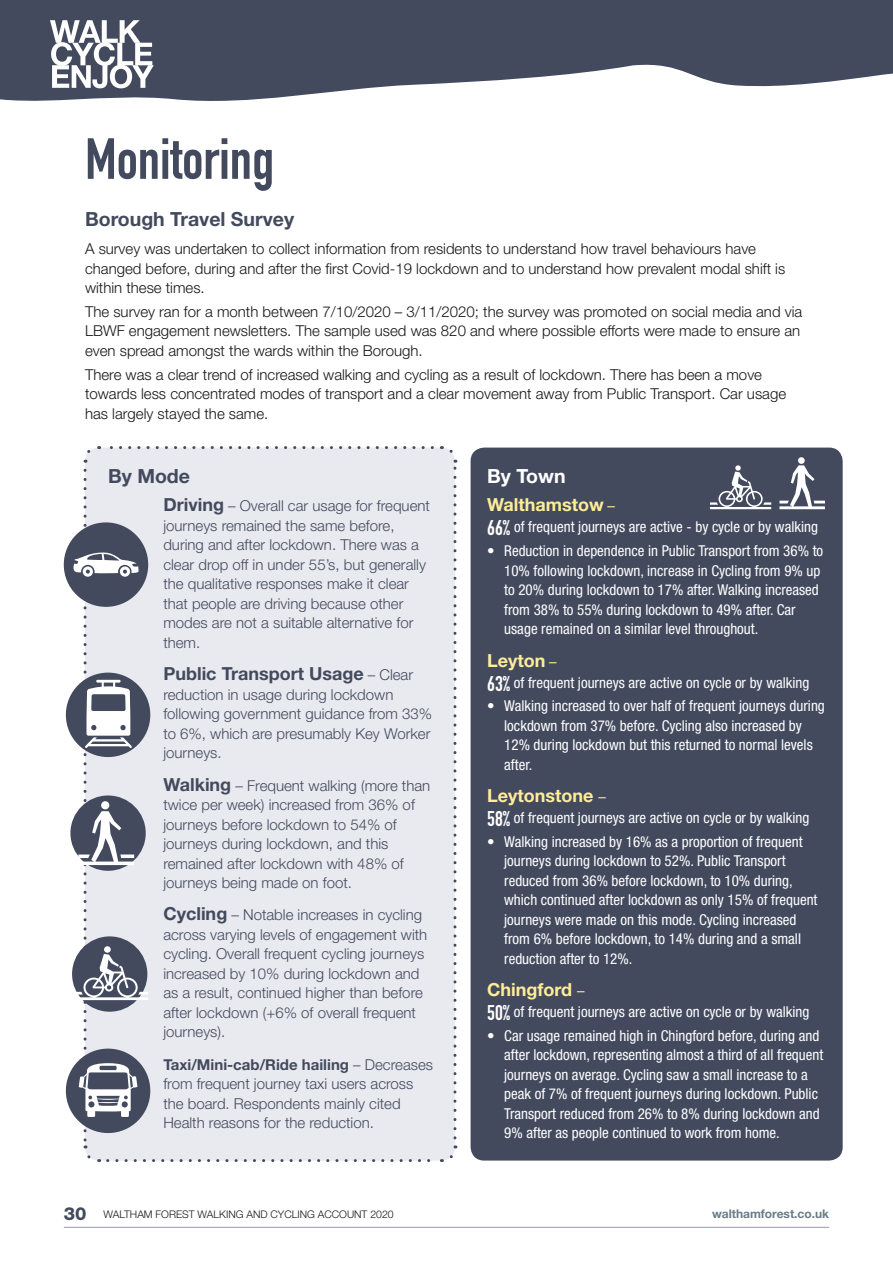
<style>
.page{position:relative;width:893px;height:1263px;background:#fff}
.page>*{position:absolute;margin:0;border:0;box-sizing:border-box;transform-origin:0 0}
.t1{font:57px "DIN Engschrift";color:#434a5e}
.t2{font:700 19.5px "Helvetica Neue LT Std";color:#434a5e}
.t3{font:700 19.5px "Helvetica Neue LT Std";color:#fff}
.t4{font:700 18px "Helvetica Neue LT Std";color:#ffed98}
.t5{font:700 18px "Helvetica Neue LT Std";color:#434a5e}
.t6{font:condensed 15px/19.5px "Helvetica Neue LT Std";color:#fff}
.t7{font:300 15px/19.5px "Helvetica Neue LT Std";color:#434a5e}
.t8{font:300 15px/19.5px "Helvetica Neue LT Std";color:#181716}
.t9{font:700 12px "Helvetica Neue LT Std";color:#697c86}
.t10{font:300 10.5px "Helvetica Neue LT Std";color:#181716}
.s1{font-weight:700;font-size:18px}
.s2{font-weight:300;font-size:15px}
.s3{font-weight:700}
.s4{font-weight:400;font-stretch:condensed;font-size:15px}
.s5{font-family:"DIN Engschrift";font-stretch:normal;font-size:21px}
.s6{font-weight:800;font-size:18px;color:#434a5e}
</style>
<div class="page">
<svg style="left:0;top:0;width:893px;height:101px;fill:#434a5e"></svg>
<svg style="left:50px;top:20px;width:104px;height:68px"></svg>
<div style="left:471px;top:448px;width:372px;height:712px;background:#434a5e;border-radius:14px"></div>
<div style="left:66px;top:673px;width:84px;height:84px;background:#434a5e;border-radius:50%"></div>
<div style="left:66px;top:1048px;width:84px;height:85px;background:#434a5e;border-radius:50%"></div>
<div style="left:64px;top:522px;width:84px;height:85px;background:#434a5e;border-radius:50%"></div>
<svg style="left:779px;top:457px;width:46px;height:52px"></svg>
<svg style="left:710px;top:465px;width:61px;height:44px"></svg>
<svg style="left:73px;top:446px;width:385px;height:717px;background:#dedfe5"></svg>
<hr style="left:64px;top:1227px;width:765px;height:1px;background:#989daf">
<h1 class="t1" style="left:85px;top:125px;width:191px">Monitoring</h1>
<h2 class="t2" style="left:85px;top:207px;width:211px">Borough Travel Survey</h2>
<p class="t8" style="left:85px;top:239px;width:702px">A survey was undertaken to collect information from residents to understand how travel behaviours have changed before, during and after the first Covid-19 lockdown and to understand how prevalent modal shift is within these times.</p>
<p class="t8" style="left:85px;top:302px;width:719px">The survey ran for a month between 7/10/2020 – 3/11/2020; the survey was promoted on social media and via<br>LBWF engagement newsletters. The sample used was 820 and where possible efforts were made to ensure an even spread amongst the wards within the Borough.</p>
<p class="t8" style="left:85px;top:364px;width:703px">There was a clear trend of increased walking and cycling as a result of lockdown. There has been a move towards less concentrated modes of transport and a clear movement away from Public Transport. Car usage has largely stayed the same.</p>
<h2 class="t2" style="left:108px;top:464px;width:83px">By Mode</h2>
<p class="t7" style="left:163px;top:496px;width:268px"><span class="s1">Driving</span> – Overall car usage for frequent journeys remained the same before, during and after lockdown. There was a clear drop off in under 55’s, but generally the qualitative responses make it clear that people are driving because other modes are not a suitable alternative for them.</p>
<p class="t5" style="left:163px;top:663px;width:251px">Public Transport Usage <span class="s2">– Clear</span></p>
<p class="t7" style="left:163px;top:684px;width:270px">reduction in usage during lockdown following government guidance from 33% to 6%, which are presumably Key Worker journeys.</p>
<p class="t7" style="left:163px;top:775px;width:268px"><span class="s1">Walking</span> – Frequent walking (more than twice per week) increased from 36% of journeys before lockdown to 54% of journeys during lockdown, and this remained after lockdown with 48% of journeys being made on foot.</p>
<p class="t7" style="left:163px;top:905px;width:265px"><span class="s1">Cycling</span> – Notable increases in cycling across varying levels of engagement with cycling. Overall frequent cycling journeys increased by 10% during lockdown and as a result, continued higher than before after lockdown (+6% of overall frequent journeys).</p>
<p class="t7" style="left:163px;top:1054px;width:271px"><span class="s3">Taxi/Mini-cab/Ride hailing</span> – Decreases from frequent journey taxi users across the board. Respondents mainly cited Health reasons for the reduction.</p>
<h2 class="t3" style="left:487px;top:464px;width:80px">By Town</h2>
<p class="t4" style="left:487px;top:494px;width:129px">Walthamstow <span class="s4">–</span></p>
<p class="t6" style="left:487px;top:517px;width:332px"><span class="s5">66%</span> of frequent journeys are active - by cycle or by walking</p>
<p class="t6" style="left:504px;top:541px;width:320px;text-indent:-17px">• Reduction in dependence in Public Transport from 36% to 10% following lockdown, increase in Cycling from 9% up to 20% during lockdown to 17% after. Walking increased from 38% to 55% during lockdown to 49% after. Car usage remained on a similar level throughout.</p>
<p class="t4" style="left:487px;top:649px;width:71px">Leyton <span class="s4">–</span></p>
<p class="t6" style="left:487px;top:672px;width:324px"><span class="s5">63%</span> of frequent journeys are active on cycle or by walking</p>
<p class="t6" style="left:504px;top:696px;width:322px;text-indent:-17px">• Walking increased to over half of frequent journeys during lockdown from 37% before. Cycling also increased by 12% during lockdown but this returned to normal levels after.</p>
<p class="t4" style="left:487px;top:784px;width:120px">Leytonstone <span class="s4">–</span></p>
<p class="t6" style="left:487px;top:808px;width:324px"><span class="s5">58%</span> of frequent journeys are active on cycle or by walking</p>
<p class="t6" style="left:504px;top:832px;width:315px;text-indent:-17px">• Walking increased by 16% as a proportion of frequent journeys during lockdown to 52%. Public Transport reduced from 36% before lockdown, to 10% during, which continued after lockdown as only 15% of frequent journeys were made on this mode. Cycling increased from 6% before lockdown, to 14% during and a small reduction after to 12%.</p>
<p class="t4" style="left:487px;top:978px;width:99px">Chingford <span class="s4">–</span></p>
<p class="t6" style="left:487px;top:1002px;width:324px"><span class="s5">50%</span> of frequent journeys are active on cycle or by walking</p>
<p class="t6" style="left:504px;top:1026px;width:321px;text-indent:-17px">• Car usage remained high in Chingford before, during and after lockdown, representing almost a third of all frequent journeys on average. Cycling saw a small increase to a peak of 7% of frequent journeys during lockdown. Public Transport reduced from 26% to 8% during lockdown and 9% after as people continued to work from home.</p>
<p class="t10" style="left:64px;top:1208px;width:331px"><span class="s6">30</span> WALTHAM FOREST WALKING AND CYCLING ACCOUNT 2020</p>
<p class="t9" style="left:712px;top:1207px;width:119px">walthamforest.co.uk</p>
</div>
